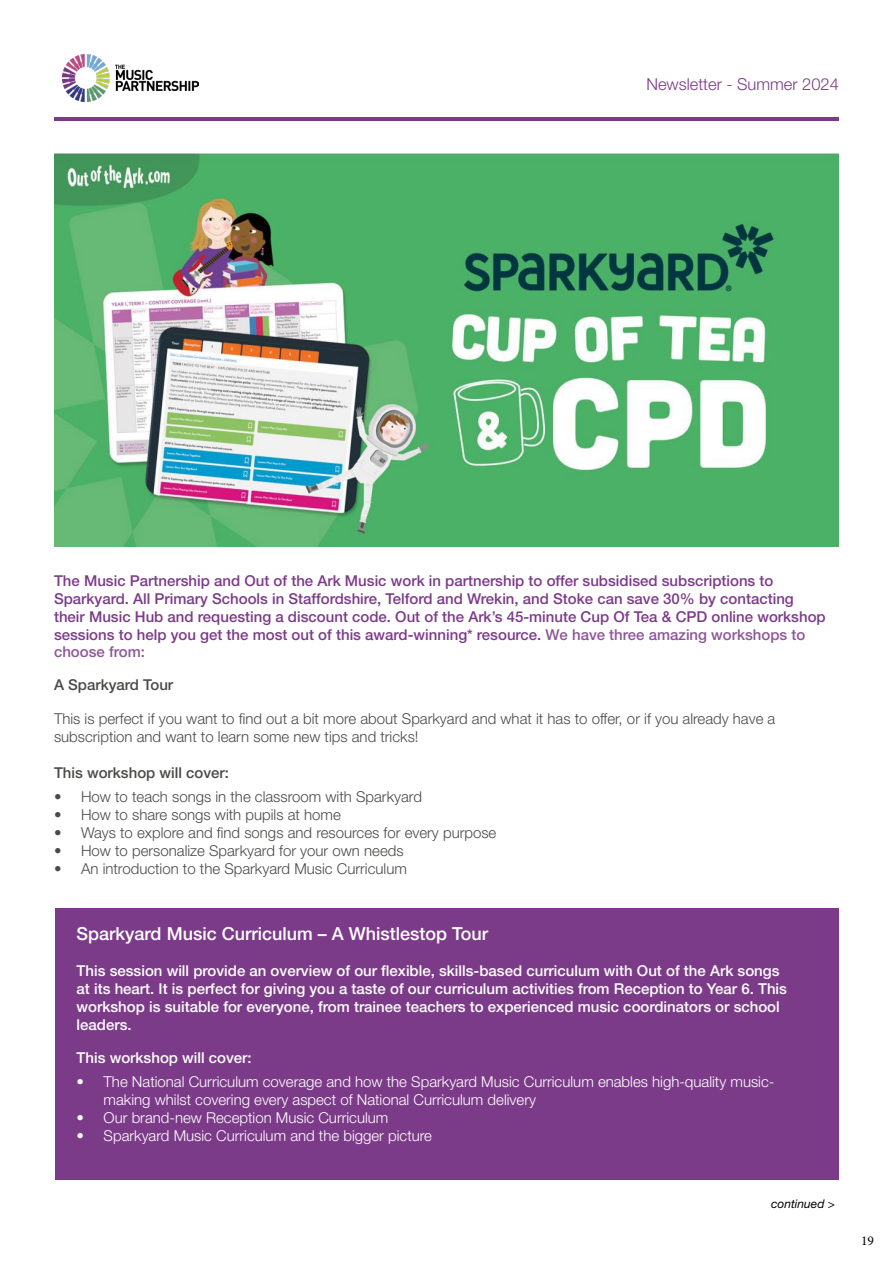
<style>
.page{position:relative;width:893px;height:1263px;background:#fff}
.page>*{position:absolute;margin:0;border:0;box-sizing:border-box;transform-origin:0 0}
.t1{font:500 18px "Helvetica Neue LT Std";color:#fff}
.t2{font:300 16.5px "Helvetica Neue LT Std";color:#7c3b89}
.t3{font:500 15px/18px "Helvetica Neue LT Std";color:#7c3b89}
.t4{font:300 15px/18px "Helvetica Neue LT Std";color:#4a4a49}
.t5{font:500 15px/18px "Helvetica Neue LT Std";color:#fff}
.t6{font:300 15px/18px "Helvetica Neue LT Std";color:#fff}
.t7{font:500 15px "Helvetica Neue LT Std";color:#4a4a49}
.t8{font:500 15px "Helvetica Neue LT Std";color:#8e5699}
.t9{font:13.5px "Minion Pro";color:#000}
.t10{font:italic 12px "Helvetica Neue LT Std";color:#000}
.s1{color:#8e5699}
</style>
<div class="page">
<hr style="left:54px;top:117px;width:785px;height:4px;background:#7c3b89">
<img style="left:63px;top:54px;width:135px;height:47px">
<img style="left:54px;top:154px;width:785px;height:392px">
<div style="left:55px;top:909px;width:783px;height:271px;background:#7c3b89"></div>
<p class="t2" style="left:646px;top:74px;width:194px">Newsletter - Summer 2024</p>
<p class="t3" style="left:54px;top:572px;width:773px">The Music Partnership and Out of the Ark Music work in partnership to offer subsidised subscriptions to Sparkyard. All Primary Schools in Staffordshire, Telford and Wrekin, and Stoke can save 30% by contacting their Music Hub and requesting a discount code. Out of the Ark’s 45-minute Cup Of Tea &amp; CPD online workshop sessions to help you get the most out of this award-winning* resource. <span class="s1">We have three amazing workshops to</span></p>
<p class="t8" style="left:54px;top:642px;width:92px">choose from:</p>
<p class="t7" style="left:54px;top:675px;width:121px">A Sparkyard Tour</p>
<p class="t4" style="left:54px;top:709px;width:723px">This is perfect if you want to find out a bit more about Sparkyard and what it has to offer, or if you already have a subscription and want to learn some new tips and tricks!</p>
<p class="t7" style="left:54px;top:764px;width:177px">This workshop will cover:</p>
<p class="t4" style="left:54px;top:787px;width:369px">• How to teach songs in the classroom with Sparkyard</p>
<p class="t4" style="left:54px;top:805px;width:288px">• How to share songs with pupils at home</p>
<p class="t4" style="left:54px;top:823px;width:444px">• Ways to explore and find songs and resources for every purpose</p>
<p class="t4" style="left:54px;top:841px;width:351px">• How to personalize Sparkyard for your own needs</p>
<p class="t4" style="left:54px;top:859px;width:354px">• An introduction to the Sparkyard Music Curriculum</p>
<p class="t1" style="left:77px;top:922px;width:413px">Sparkyard Music Curriculum – A Whistlestop Tour</p>
<p class="t5" style="left:77px;top:961px;width:712px">This session will provide an overview of our flexible, skills-based curriculum with Out of the Ark songs at its heart. It is perfect for giving you a taste of our curriculum activities from Reception to Year 6. This workshop is suitable for everyone, from trainee teachers to experienced music coordinators or school leaders.</p>
<p class="t5" style="left:77px;top:1048px;width:177px">This workshop will cover:</p>
<p class="t6" style="left:104px;top:1072px;width:672px;text-indent:-27px">• The National Curriculum coverage and how the Sparkyard Music Curriculum enables high-quality music&shy;making whilst covering every aspect of National Curriculum delivery</p>
<p class="t6" style="left:77px;top:1108px;width:313px">• Our brand-new Reception Music Curriculum</p>
<p class="t6" style="left:77px;top:1126px;width:357px">• Sparkyard Music Curriculum and the bigger picture</p>
<p class="t10" style="left:771px;top:1196px;width:65px">continued &gt;</p>
<p class="t9" style="left:861px;top:1232px;width:14px">19</p>
</div>
